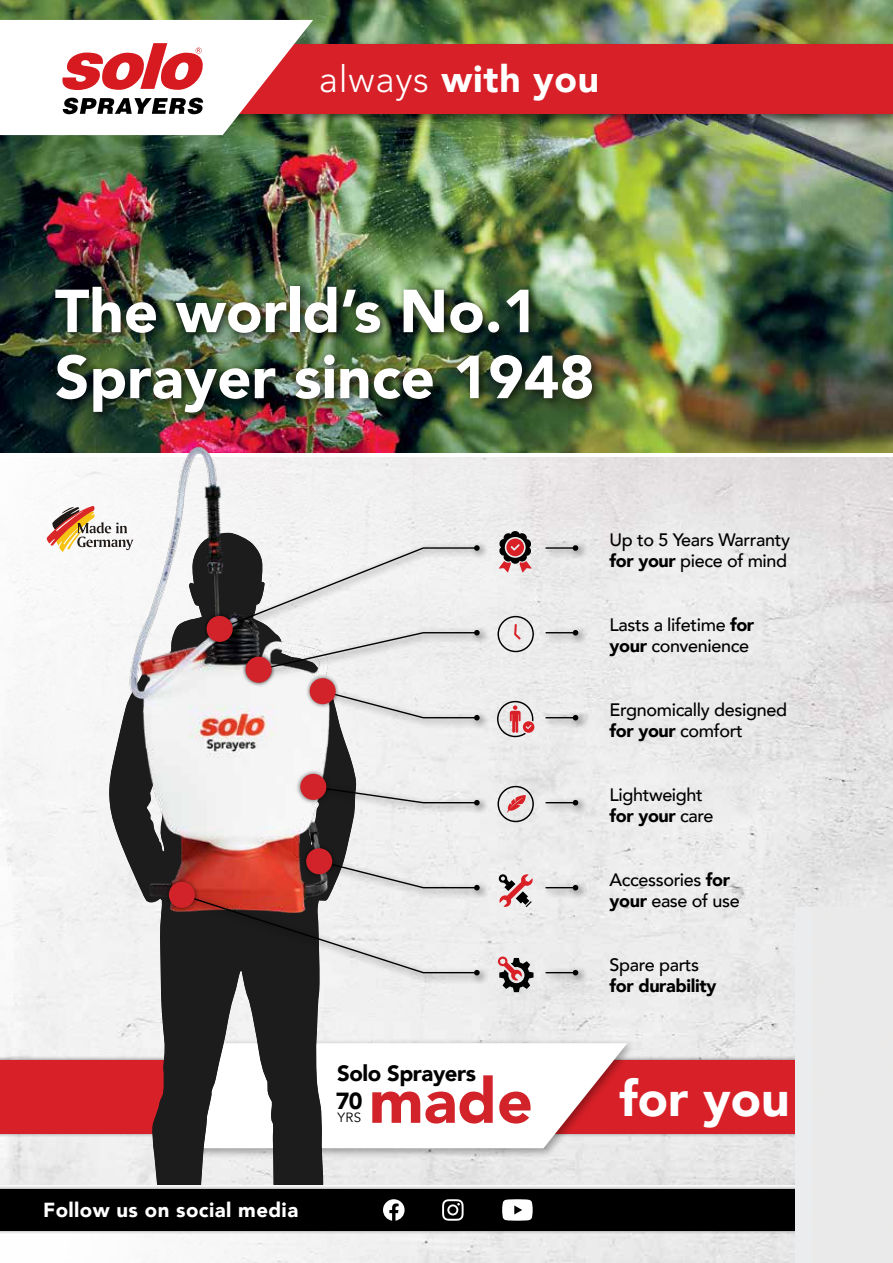
<style>
.page{position:relative;width:893px;height:1263px;background:#fff}
.page>*{position:absolute;margin:0;border:0;box-sizing:border-box;transform-origin:0 0}
.t1{font:900 62.85px "Avenir";color:#d2232a}
.t2{font:900 60px/66px "Avenir";color:#fff}
.t3{font:900 49.8px "Avenir";color:#fff}
.t4{font:900 37.05px "Avenir";letter-spacing:.02em;color:#fff}
.t5{font:900 23.25px "Avenir";color:#000}
.t6{font:900 22.2px "Avenir";letter-spacing:-.02em;color:#000}
.t7{font:900 20.4px "Avenir";letter-spacing:.02em;color:#fff}
.t8{font:500 18px/21px "Avenir";letter-spacing:-.02em;color:#000}
.t9{font:900 18px "Avenir";letter-spacing:-.02em;color:#000}
.t10{font:13.35px "Avenir";color:#000}
.s1{font-family:"Avenir LT Std";font-weight:300}
.s2{font-weight:900}
</style>
<div class="page">
<img style="left:1px;top:457px;width:892px;height:727px">
<div style="left:0;top:1056px;width:893px;height:82px;background:#000;opacity:.49"></div>
<div style="left:0;top:1060px;width:893px;height:74px;background:#d72027"></div>
<div style="left:189px;top:1038px;width:447px;height:121px;background:#000;opacity:.35"></div>
<svg style="left:357px;top:1043px;width:270px;height:105px;fill:#fff"></svg>
<svg style="left:109px;top:936px;width:248px;height:248px"></svg>
<img style="left:0;top:0;width:893px;height:452px">
<img style="left:69px;top:429px;width:338px;height:507px">
<svg style="left:47px;top:506px;width:87px;height:46px"></svg>
<svg style="left:497px;top:701px;width:37px;height:36px"></svg>
<div style="left:541px;top:711px;width:47px;height:20px;background:#000;opacity:.75"></div>
<svg style="left:546px;top:715px;width:32px;height:5px"></svg>
<div style="left:541px;top:796px;width:47px;height:20px;background:#000;opacity:.75"></div>
<svg style="left:546px;top:800px;width:32px;height:5px"></svg>
<div style="left:541px;top:881px;width:47px;height:20px;background:#000;opacity:.75"></div>
<svg style="left:546px;top:885px;width:32px;height:5px"></svg>
<div style="left:541px;top:966px;width:47px;height:19px;background:#000;opacity:.75"></div>
<svg style="left:546px;top:970px;width:32px;height:5px"></svg>
<div style="left:541px;top:626px;width:47px;height:20px;background:#000;opacity:.75"></div>
<svg style="left:546px;top:630px;width:32px;height:5px"></svg>
<div style="left:541px;top:541px;width:47px;height:20px;background:#000;opacity:.75"></div>
<hr style="left:546px;top:547px;width:29px;height:2px;background:#000101">
<svg style="left:573px;top:545px;width:5px;height:6px"></svg>
<svg style="left:497px;top:786px;width:37px;height:36px"></svg>
<svg style="left:497px;top:956px;width:36px;height:36px"></svg>
<svg style="left:499px;top:874px;width:34px;height:33px"></svg>
<svg style="left:497px;top:616px;width:37px;height:36px"></svg>
<div style="left:319px;top:686px;width:170px;height:44px;background:#000;opacity:.75"></div>
<svg style="left:321px;top:689px;width:159px;height:31px"></svg>
<div style="left:255px;top:626px;width:235px;height:54px;background:#efefef"></div>
<div style="left:216px;top:541px;width:273px;height:98px;background:#000;opacity:.75"></div>
<svg style="left:218px;top:545px;width:262px;height:126px"></svg>
<div style="left:309px;top:782px;width:181px;height:33px;background:#000;opacity:.75"></div>
<svg style="left:312px;top:785px;width:168px;height:20px"></svg>
<div style="left:315px;top:856px;width:175px;height:45px;background:#000;opacity:.75"></div>
<div style="left:178px;top:890px;width:312px;height:95px;background:#000;opacity:.75"></div>
<svg style="left:180px;top:859px;width:300px;height:116px"></svg>
<div style="left:241px;top:652px;width:35px;height:35px;background:#000;opacity:.87"></div>
<div style="left:246px;top:657px;width:26px;height:26px;background:#d2232a;border-radius:50%"></div>
<div style="left:202px;top:611px;width:35px;height:35px;background:#000;opacity:.87"></div>
<div style="left:207px;top:616px;width:26px;height:26px;background:#d2232a;border-radius:50%"></div>
<div style="left:305px;top:673px;width:35px;height:35px;background:#000;opacity:.56"></div>
<div style="left:310px;top:678px;width:26px;height:26px;background:#d2232a;border-radius:50%"></div>
<div style="left:296px;top:769px;width:35px;height:35px;background:#000;opacity:.56"></div>
<div style="left:300px;top:774px;width:26px;height:26px;background:#d2232a;border-radius:50%"></div>
<div style="left:164px;top:877px;width:35px;height:35px;background:#000;opacity:.56"></div>
<div style="left:169px;top:882px;width:26px;height:26px;background:#d2232a;border-radius:50%"></div>
<div style="left:301px;top:843px;width:36px;height:36px;background:#000;opacity:.56"></div>
<div style="left:306px;top:848px;width:26px;height:26px;background:#d2232a;border-radius:50%"></div>
<svg style="left:499px;top:531px;width:33px;height:41px"></svg>
<div style="left:0;top:1185px;width:893px;height:49px;background:#000;opacity:.49"></div>
<div style="left:0;top:1189px;width:893px;height:42px;background:#000"></div>
<svg style="left:442px;top:1199px;width:22px;height:22px"></svg>
<svg style="left:383px;top:1199px;width:22px;height:22px"></svg>
<svg style="left:502px;top:1199px;width:31px;height:22px"></svg>
<div style="left:49px;top:280px;width:555px;height:144px;background:#000;opacity:.78"></div>
<div style="left:178px;top:41px;width:715px;height:83px;background:#000;opacity:.45"></div>
<div style="left:186px;top:44px;width:707px;height:70px;background:#d72027"></div>
<svg style="left:0;top:20px;width:313px;height:115px"></svg>
<div style="left:796px;top:907px;width:97px;height:356px;background:#ebeced"></div>
<h3 class="t4" style="left:319px;top:47px;width:282px"><span class="s1">always</span> with you</h3>
<h2 class="t2" style="left:55px;top:277px;width:541px">The world’s No.1<br>Sprayer since 1948</h2>
<p class="t8" style="left:609px;top:528px;width:182px">Up to 5 Years Warranty <span class="s2">for your</span> piece of mind</p>
<p class="t8" style="left:609px;top:613px;width:146px">Lasts a lifetime <span class="s2">for your</span> convenience</p>
<p class="t8" style="left:609px;top:698px;width:179px">Ergnomically designed <span class="s2">for your</span> comfort</p>
<p class="t8" style="left:609px;top:783px;width:105px">Lightweight <span class="s2">for your</span> care</p>
<p class="t8" style="left:609px;top:868px;width:132px">Accessories <span class="s2">for your</span> ease of use</p>
<p class="t8" style="left:609px;top:953px;width:91px">Spare parts</p>
<p class="t9" style="left:609px;top:970px;width:108px">for durability</p>
<p class="t7" style="left:43px;top:1192px;width:256px">Follow us on social media</p>
<p class="t6" style="left:337px;top:1054px;width:140px">Solo Sprayers</p>
<p class="t5" style="left:336px;top:1080px;width:28px">70</p>
<p class="t10" style="left:337px;top:1110px;width:25px">YRS</p>
<h1 class="t1" style="left:369px;top:1047px;width:165px">made</h1>
<h3 class="t3" style="left:619px;top:1056px;width:172px">for you</h3>
</div>
